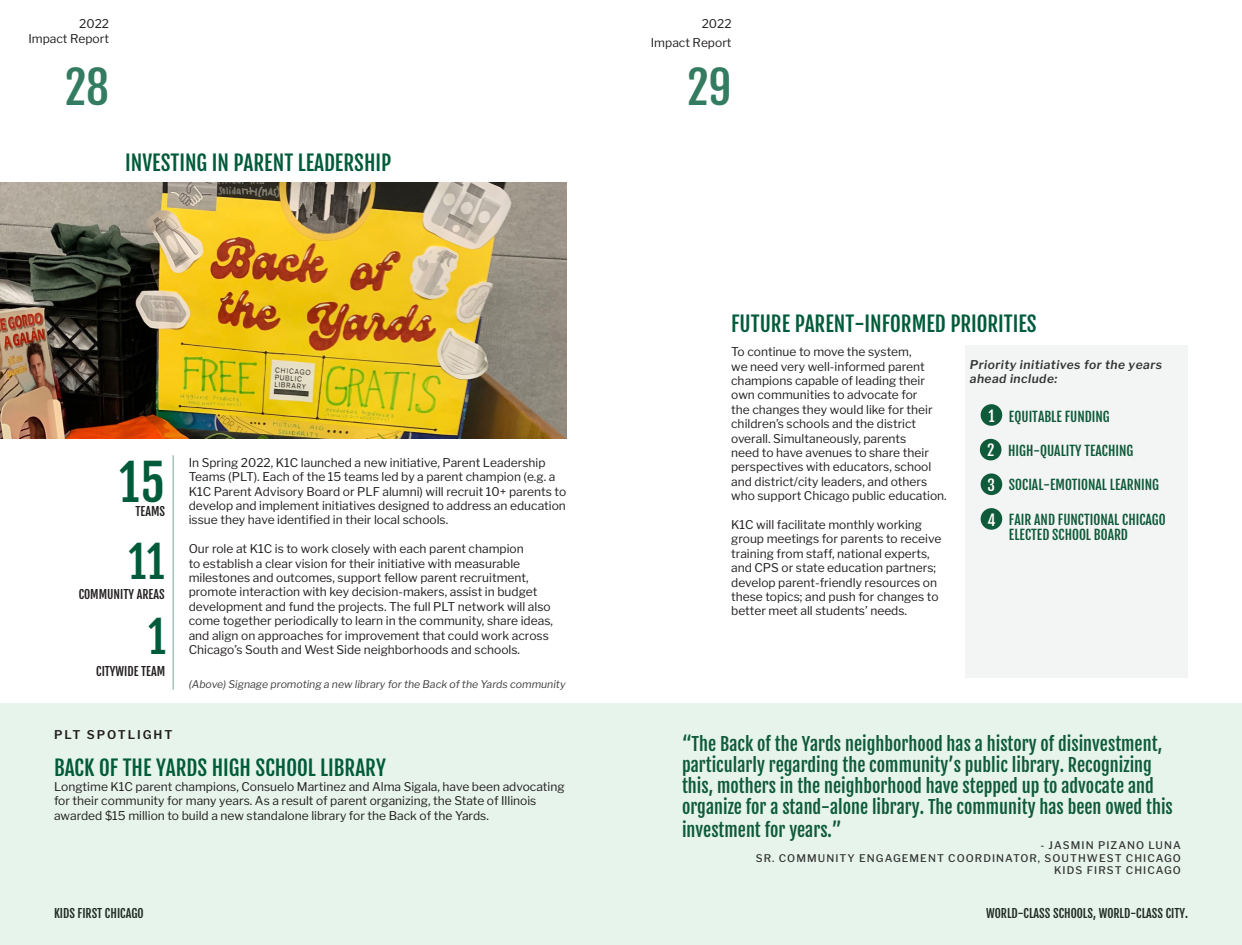
<style>
.page{position:relative;width:1242px;height:945px;background:#fff}
.page>*{position:absolute;margin:0;border:0;box-sizing:border-box;transform-origin:0 0}
.Pull_Quote{font:49.5px "Fjalla One";color:#005b3a}
.t1{font:45px "Fjalla One";color:#337c61}
.Pull_Quote-2{font:43.5px "Fjalla One";color:#005b3a}
.t2{font:21px "Fjalla One";color:#005b3a}
.t3{font:18px/21.3px "Fjalla One";color:#0e5a3a}
.t4{font:15px "Fjalla One";color:#fff}
.Body_Emphasis{font:13.5px/15px "Fjalla One";color:#0e5a3a}
.t5{font:12px/14.4px "Libre Franklin";color:#231f20}
.Body_Text{font:12px "Fjalla One";color:#231f20}
.t6{font:italic 600 12px/14.4px "Libre Franklin";letter-spacing:.04em;color:#333}
.t7{font:600 12px "Libre Franklin";letter-spacing:.16em;color:#231f20}
.t8{font:500 10.5px/12.6px "Libre Franklin";letter-spacing:.1em;color:#333;text-align:right}
.t9{font:italic 10.5px "Libre Franklin";color:#414042}
</style>
<div class="page">
<div style="left:0;top:703px;width:1242px;height:242px;background:#e6f4ec"></div>
<img style="left:0;top:182px;width:567px;height:256px">
<hr style="left:173px;top:455px;width:1px;height:235px;background:#005b3a">
<div style="left:966px;top:345px;width:222px;height:332px;background:#f3f4f4"></div>
<div style="left:981px;top:404px;width:21px;height:22px;background:#0e5a3a;border-radius:50%"></div>
<div style="left:980px;top:439px;width:21px;height:21px;background:#0e5a3a;border-radius:50%"></div>
<div style="left:981px;top:473px;width:21px;height:22px;background:#0e5a3a;border-radius:50%"></div>
<div style="left:981px;top:508px;width:21px;height:22px;background:#0e5a3a;border-radius:50%"></div>
<p class="t5" style="left:28px;top:17px;width:82px;text-align:right">2022<br>Impact Report</p>
<h2 class="t1" style="left:64px;top:59px;width:46px">28</h2>
<p class="t2" style="left:125px;top:149px;width:267px">INVESTING IN PARENT LEADERSHIP</p>
<p class="Pull_Quote" style="left:119px;top:452px;width:47px">15</p>
<p class="Body_Text" style="left:135px;top:504px;width:31px">TEAMS</p>
<p class="Pull_Quote-2" style="left:128px;top:535px;width:38px">11</p>
<p class="Body_Text" style="left:79px;top:587px;width:87px">COMMUNITY AREAS</p>
<p class="Pull_Quote-2" style="left:148px;top:610px;width:19px">1</p>
<p class="Body_Text" style="left:96px;top:663px;width:70px">CITYWIDE TEAM</p>
<p class="t7" style="left:54px;top:727px;width:120px">PLT SPOTLIGHT</p>
<p class="t5" style="left:189px;top:455px;width:379px">In Spring 2022, K1C launched a new initiative, Parent Leadership Teams (PLT). Each of the 15 teams led by a parent champion (e.g. a K1C Parent Advisory Board or PLF alumni) will recruit 10+ parents to develop and implement initiatives designed to address an education issue they have identified in their local schools.</p>
<p class="t5" style="left:189px;top:542px;width:366px">Our role at K1C is to work closely with each parent champion<br>to establish a clear vision for their initiative with measurable milestones and outcomes, support fellow parent recruitment, promote interaction with key decision-makers, assist in budget development and fund the projects. The full PLT network will also come together periodically to learn in the community, share ideas, and align on approaches for improvement that could work across Chicago’s South and West Side neighborhoods and schools.</p>
<p class="t9" style="left:189px;top:678px;width:378px">(Above) Signage promoting a new library for the Back of the Yards community</p>
<p class="t2" style="left:54px;top:755px;width:333px">BACK OF THE YARDS HIGH SCHOOL LIBRARY</p>
<p class="t5" style="left:54px;top:779px;width:512px">Longtime K1C parent champions, Consuelo Martinez and Alma Sigala, have been advocating for their community for many years. As a result of parent organizing, the State of Illinois awarded $15 million to build a new standalone library for the Back of the Yards.</p>
<p class="t5" style="left:651px;top:15px;width:82px;line-height:18.9px;text-align:right">2022<br>Impact Report</p>
<h2 class="t1" style="left:687px;top:59px;width:46px">29</h2>
<p class="t2" style="left:731px;top:310px;width:307px">FUTURE PARENT-INFORMED PRIORITIES</p>
<p class="t5" style="left:731px;top:345px;width:217px">To continue to move the system,<br>we need very well-informed parent champions capable of leading their own communities to advocate for<br>the changes they would like for their children’s schools and the district overall. Simultaneously, parents<br>need to have avenues to share their perspectives with educators, school and district/city leaders, and others who support Chicago public education.</p>
<p class="t5" style="left:731px;top:517px;width:212px">K1C will facilitate monthly working group meetings for parents to receive training from staff, national experts, and CPS or state education partners; develop parent-friendly resources on these topics; and push for changes to better meet all students’ needs.</p>
<p class="t6" style="left:970px;top:357px;width:194px">Priority initiatives for the years ahead include:</p>
<p class="t4" style="left:988px;top:406px;width:8px">1</p>
<p class="Body_Emphasis" style="left:1009px;top:409px;width:102px">EQUITABLE FUNDING</p>
<p class="t4" style="left:987px;top:441px;width:9px">2</p>
<p class="Body_Emphasis" style="left:1008px;top:443px;width:127px">HIGH-QUALITY TEACHING</p>
<p class="t4" style="left:987px;top:476px;width:9px">3</p>
<p class="Body_Emphasis" style="left:1009px;top:477px;width:152px">SOCIAL-EMOTIONAL LEARNING</p>
<p class="t4" style="left:987px;top:510px;width:10px">4</p>
<p class="Body_Emphasis" style="left:1009px;top:512px;width:158px">FAIR AND FUNCTIONAL CHICAGO<br>ELECTED SCHOOL BOARD</p>
<p class="t3" style="left:682px;top:733px;width:492px">“The Back of the Yards neighborhood has a history of disinvestment, particularly regarding the community’s public library. Recognizing this, mothers in the neighborhood have stepped up to advocate and organize for a stand-alone library. The community has been owed this investment for years.”</p>
<p class="t8" style="left:756px;top:839px;width:427px">- JASMIN PIZANO LUNA<br>SR. COMMUNITY ENGAGEMENT COORDINATOR, SOUTHWEST CHICAGO<br>KIDS FIRST CHICAGO</p>
<p class="Body_Text" style="left:54px;top:906px;width:91px">KIDS FIRST CHICAGO</p>
<p class="Body_Text" style="left:986px;top:906px;width:203px">WORLD-CLASS SCHOOLS, WORLD-CLASS CITY.</p>
</div>
